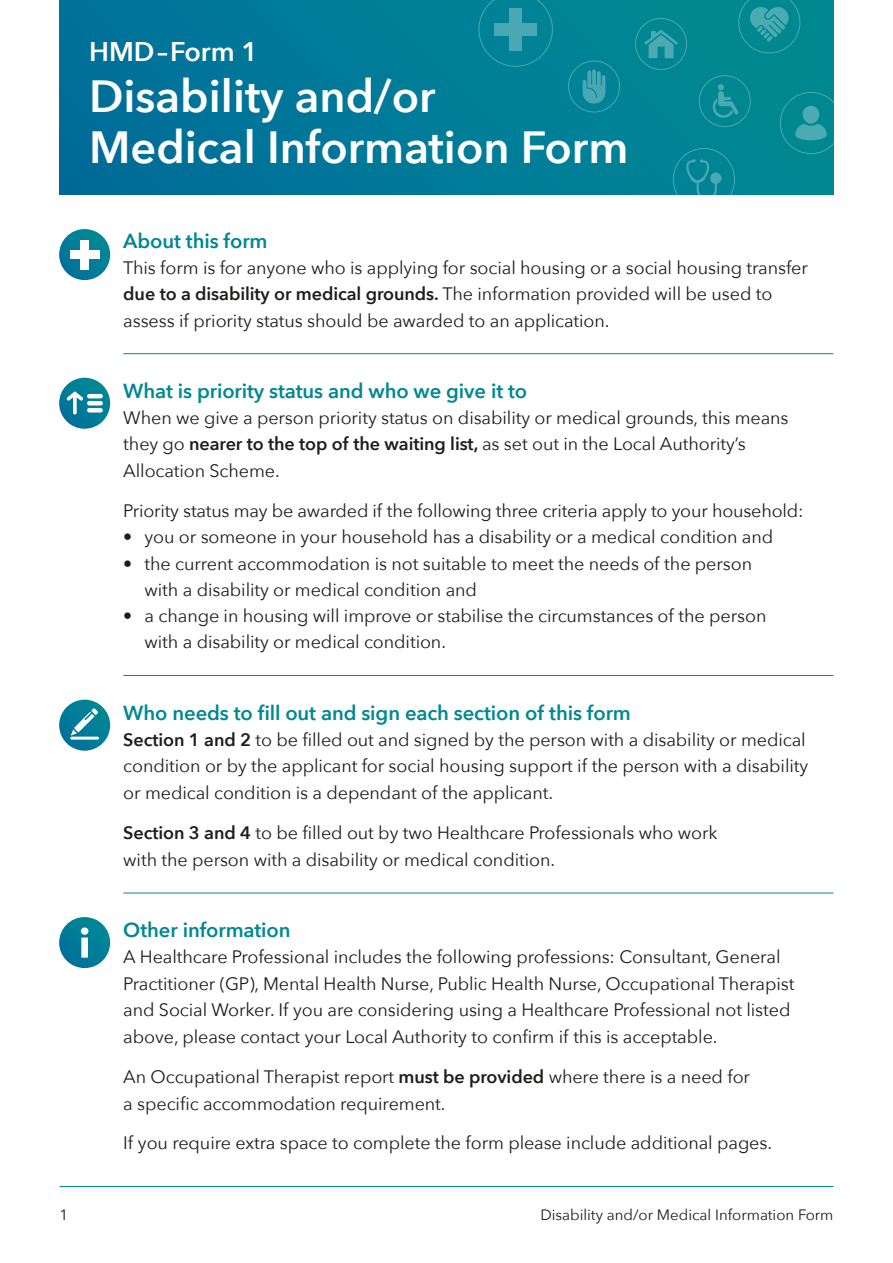
<style>
.page{position:relative;width:893px;height:1263px;background:#fff}
.page>*{position:absolute;margin:0;border:0;box-sizing:border-box;transform-origin:0 0}
.t1{font:600 45px/51px "Avenir Next";color:#fff}
.t2{font:600 27px "Avenir Next";color:#fff}
.Disability_Form_H2{font:600 20.25px "Avenir Next";letter-spacing:-.005em;color:#008891}
.Disability_Form_Body{font:18px/26.2px "Avenir Next";letter-spacing:-.005em;color:#1d1d1b}
.t3{font:15px "Avenir Next";color:#1d1d1b}
.s1{font-weight:600}
</style>
<div class="page">
<hr style="left:60px;top:1186px;width:773px;height:1px;background:#008891">
<div style="left:60px;top:0;width:773px;height:195px;background:linear-gradient(to right,#006e9b,#018b93)"></div>
<hr style="left:123px;top:353px;width:710px;height:1px;background:#008891">
<hr style="left:123px;top:675px;width:710px;height:1px;background:#008891">
<hr style="left:123px;top:893px;width:710px;height:1px;background:#008891">
<svg style="left:59px;top:917px;width:51px;height:51px;background:#047e99"></svg>
<svg style="left:81px;top:927px;width:7px;height:31px"></svg>
<svg style="left:59px;top:229px;width:51px;height:51px;background:#078099"></svg>
<div style="left:80px;top:240px;width:9px;height:29px;background:#fff"></div>
<div style="left:70px;top:250px;width:29px;height:9px;background:#fff"></div>
<svg style="left:59px;top:378px;width:51px;height:51px"></svg>
<hr style="left:89px;top:394px;width:12px;height:4px;background:#fff">
<hr style="left:89px;top:401px;width:12px;height:4px;background:#fff">
<hr style="left:89px;top:408px;width:12px;height:4px;background:#fff">
<svg style="left:65px;top:391px;width:19px;height:24px"></svg>
<svg style="left:59px;top:700px;width:51px;height:51px"></svg>
<svg style="left:71px;top:708px;width:27px;height:27px"></svg>
<hr style="left:72px;top:737px;width:26px;height:3px;background:#fff">
<svg style="left:479px;top:0;width:74px;height:67px;background:#038397"></svg>
<div style="left:509px;top:8px;width:13px;height:43px;background:#4ca7b5"></div>
<div style="left:494px;top:23px;width:43px;height:13px;background:#4ca7b5"></div>
<div style="left:780px;top:92px;width:62px;height:62px;border:1px solid #fff;border-radius:50%"></div>
<div style="left:803px;top:106px;width:16px;height:18px;background:#4cabb1;border-radius:50%"></div>
<svg style="left:795px;top:124px;width:32px;height:16px"></svg>
<div style="left:635px;top:18px;width:52px;height:52px;border:1px solid #fff;border-radius:50%"></div>
<svg style="left:644px;top:30px;width:34px;height:28px"></svg>
<div style="left:673px;top:148px;width:62px;height:63px;border:1px solid #fff;border-radius:50%"></div>
<svg style="left:686px;top:159px;width:35px;height:36px"></svg>
<div style="left:699px;top:75px;width:52px;height:52px;border:1px solid #fff;border-radius:50%"></div>
<svg style="left:708px;top:84px;width:36px;height:34px"></svg>
<svg style="left:738px;top:0;width:62px;height:53px;background:#159199"></svg>
<div style="left:568px;top:61px;width:52px;height:51px;border:1px solid #fff;border-radius:50%"></div>
<svg style="left:583px;top:69px;width:22px;height:35px"></svg>
<p class="t2" style="left:89px;top:28px;width:170px">HMD – Form 1</p>
<p class="t1" style="left:89px;top:70px;width:541px">Disability and/or<br>Medical Information Form</p>
<p class="Disability_Form_H2" style="left:123px;top:223px;width:146px">About this form</p>
<p class="Disability_Form_Body" style="left:123px;top:254px;width:686px">This form is for anyone who is applying for social housing or a social housing transfer <span class="s1">due to a disability or medical grounds.</span> The information provided will be used to assess if priority status should be awarded to an application.</p>
<p class="Disability_Form_H2" style="left:123px;top:373px;width:405px">What is priority status and who we give it to</p>
<p class="Disability_Form_Body" style="left:123px;top:404px;width:667px;line-height:26.7px">When we give a person priority status on disability or medical grounds, this means they go <span class="s1">nearer to the top of the waiting list,</span> as set out in the Local Authority’s<br>Allocation Scheme.</p>
<p class="Disability_Form_Body" style="left:123px;top:497px;width:682px">Priority status may be awarded if the following three criteria apply to your household:</p>
<p class="Disability_Form_Body" style="left:123px;top:523px;width:651px">• you or someone in your household has a disability or a medical condition and</p>
<p class="Disability_Form_Body" style="left:145px;top:549px;width:609px;text-indent:-21px">• the current accommodation is not suitable to meet the needs of the person with a disability or medical condition and</p>
<p class="Disability_Form_Body" style="left:145px;top:602px;width:623px;text-indent:-21px">• a change in housing will improve or stabilise the circumstances of the person with a disability or medical condition.</p>
<p class="Disability_Form_H2" style="left:123px;top:695px;width:509px">Who needs to fill out and sign each section of this form</p>
<p class="Disability_Form_Body" style="left:123px;top:725px;width:686px;line-height:26.7px"><span class="s1">Section 1 and 2</span> to be filled out and signed by the person with a disability or medical condition or by the applicant for social housing support if the person with a disability or medical condition is a dependant of the applicant.</p>
<p class="Disability_Form_Body" style="left:123px;top:818px;width:596px;line-height:27px"><span class="s1">Section 3 and 4</span> to be filled out by two Healthcare Professionals who work with the person with a disability or medical condition.</p>
<p class="Disability_Form_H2" style="left:123px;top:913px;width:169px">Other information</p>
<p class="Disability_Form_Body" style="left:123px;top:943px;width:673px">A Healthcare Professional includes the following professions: Consultant, General Practitioner (GP), Mental Health Nurse, Public Health Nurse, Occupational Therapist and Social Worker. If you are considering using a Healthcare Professional not listed above, please contact your Local Authority to confirm if this is acceptable.</p>
<p class="Disability_Form_Body" style="left:123px;top:1062px;width:628px;line-height:27px">An Occupational Therapist report <span class="s1">must be provided</span> where there is a need for a specific accommodation requirement.</p>
<p class="Disability_Form_Body" style="left:123px;top:1129px;width:650px">If you require extra space to complete the form please include additional pages.</p>
<p class="t3" style="left:60px;top:1202px;width:10px">1</p>
<p class="t3" style="left:540px;top:1202px;width:295px">Disability and/or Medical Information Form</p>
</div>
